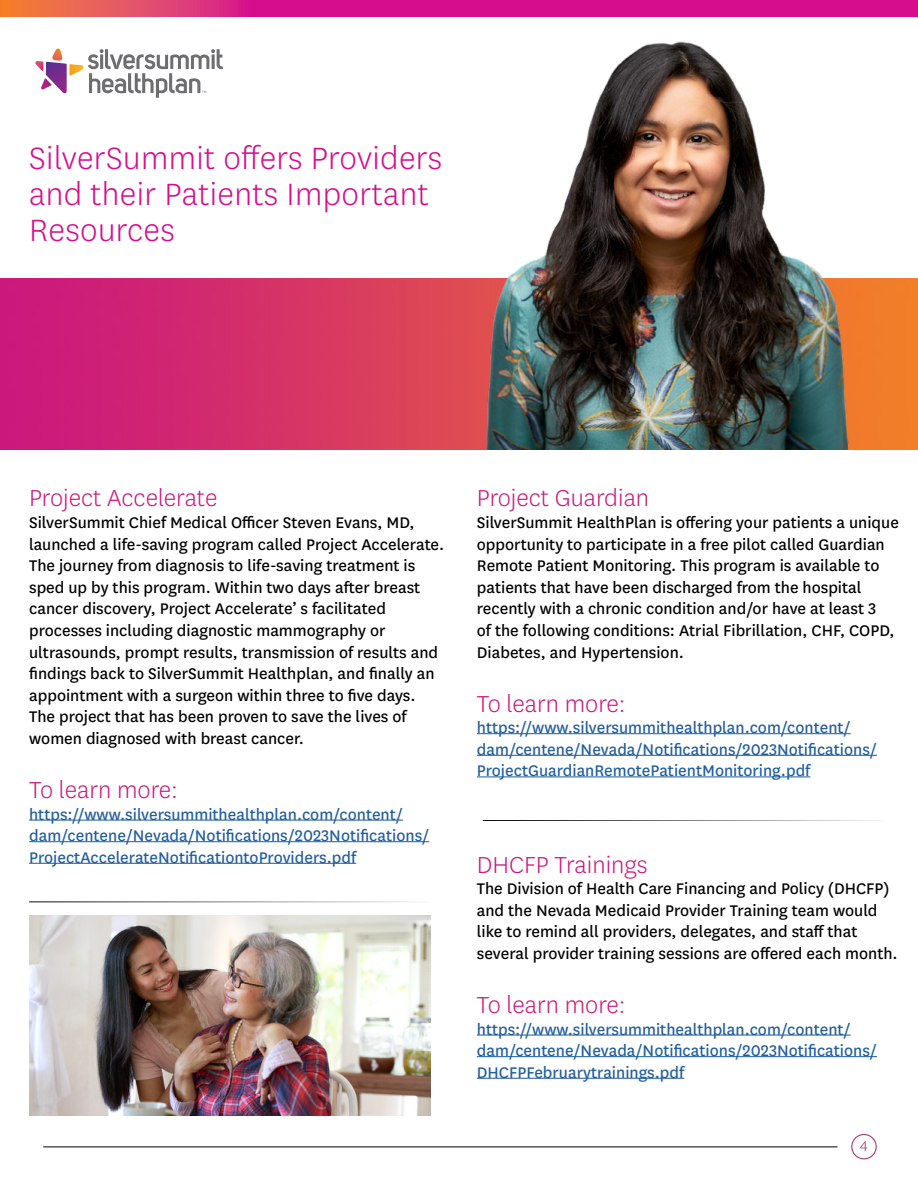
<style>
.page{position:relative;width:918px;height:1188px;background:#fff}
.page>*{position:absolute;margin:0;border:0;box-sizing:border-box;transform-origin:0 0}
.Front_Page_Header{font:300 36px/36px "Centene Sans";letter-spacing:.01em;color:#d60c8c}
.t1{font:300 27px "Centene Sans";color:#cb187d}
.t2{font:18px/21.6px "Centene Sans";color:#000}
.t3{font:18px/21.6px "Centene Sans";color:#215e9e}
.t4{font:300 16.5px "Centene Sans";color:#a72f6c}
</style>
<div class="page">
<div style="left:851px;top:1134px;width:26px;height:25px;border:1px solid #a72f6c;border-radius:50%"></div>
<hr style="left:43px;top:1147px;width:794px;height:1px;background:#000">
<svg style="left:35px;top:49px;width:188px;height:49px"></svg>
<svg style="left:0;top:0;width:437px;height:17px;background:#de3574"></svg>
<img style="left:0;top:278px;width:437px;height:171px">
<img style="left:437px;top:0;width:481px;height:449px">
<hr style="left:477px;top:733px;width:374px;height:1px;background:#215e9e">
<hr style="left:477px;top:755px;width:400px;height:1px;background:#215e9e">
<hr style="left:477px;top:776px;width:333px;height:1px;background:#215e9e">
<hr style="left:477px;top:1035px;width:374px;height:1px;background:#215e9e">
<hr style="left:477px;top:1056px;width:400px;height:1px;background:#215e9e">
<hr style="left:477px;top:1078px;width:207px;height:1px;background:#215e9e">
<hr style="left:29px;top:820px;width:374px;height:1px;background:#215e9e">
<hr style="left:29px;top:841px;width:400px;height:1px;background:#215e9e">
<hr style="left:29px;top:863px;width:327px;height:1px;background:#215e9e">
<hr style="left:483px;top:820px;width:402px;height:1px;background:#000">
<hr style="left:29px;top:902px;width:402px;height:1px;background:#000">
<img style="left:29px;top:916px;width:402px;height:200px">
<p class="Front_Page_Header" style="left:29px;top:139px;width:414px">SilverSummit offers Providers and their Patients Important<br>Resources</p>
<p class="t1" style="left:29px;top:481px;width:190px">Project Accelerate</p>
<p class="t2" style="left:29px;top:511px;width:417px">SilverSummit Chief Medical Officer Steven Evans, MD, launched a life-saving program called Project Accelerate.<br>The journey from diagnosis to life-saving treatment is sped up by this program. Within two days after breast cancer discovery, Project Accelerate’ s facilitated processes including diagnostic mammography or ultrasounds, prompt results, transmission of results and findings back to SilverSummit Healthplan, and finally an appointment with a surgeon within three to five days.<br>The project that has been proven to save the lives of women diagnosed with breast cancer.</p>
<p class="t1" style="left:29px;top:773px;width:150px">To learn more:</p>
<p class="t3" style="left:29px;top:802px;width:402px">https://www.silversummithealthplan.com/content/ dam/centene/Nevada/Notifications/2023Notifications/<br>ProjectAccelerateNotificationtoProviders.pdf</p>
<p class="t1" style="left:477px;top:481px;width:174px">Project Guardian</p>
<p class="t2" style="left:477px;top:511px;width:424px">SilverSummit HealthPlan is offering your patients a unique opportunity to participate in a free pilot called Guardian Remote Patient Monitoring. This program is available to patients that have been discharged from the hospital recently with a chronic condition and/or have at least 3<br>of the following conditions: Atrial Fibrillation, CHF, COPD, Diabetes, and Hypertension.</p>
<p class="t1" style="left:477px;top:687px;width:150px">To learn more:</p>
<p class="t3" style="left:477px;top:716px;width:402px">https://www.silversummithealthplan.com/content/ dam/centene/Nevada/Notifications/2023Notifications/<br>ProjectGuardianRemotePatientMonitoring.pdf</p>
<p class="t1" style="left:477px;top:848px;width:172px">DHCFP Trainings</p>
<p class="t2" style="left:477px;top:877px;width:422px">The Division of Health Care Financing and Policy (DHCFP) and the Nevada Medicaid Provider Training team would like to remind all providers, delegates, and staff that several provider training sessions are offered each month.</p>
<p class="t1" style="left:477px;top:988px;width:150px">To learn more:</p>
<p class="t3" style="left:477px;top:1017px;width:402px">https://www.silversummithealthplan.com/content/ dam/centene/Nevada/Notifications/2023Notifications/<br>DHCFPFebruarytrainings.pdf</p>
<p class="t4" style="left:860px;top:1136px;width:10px">4</p>
</div>
